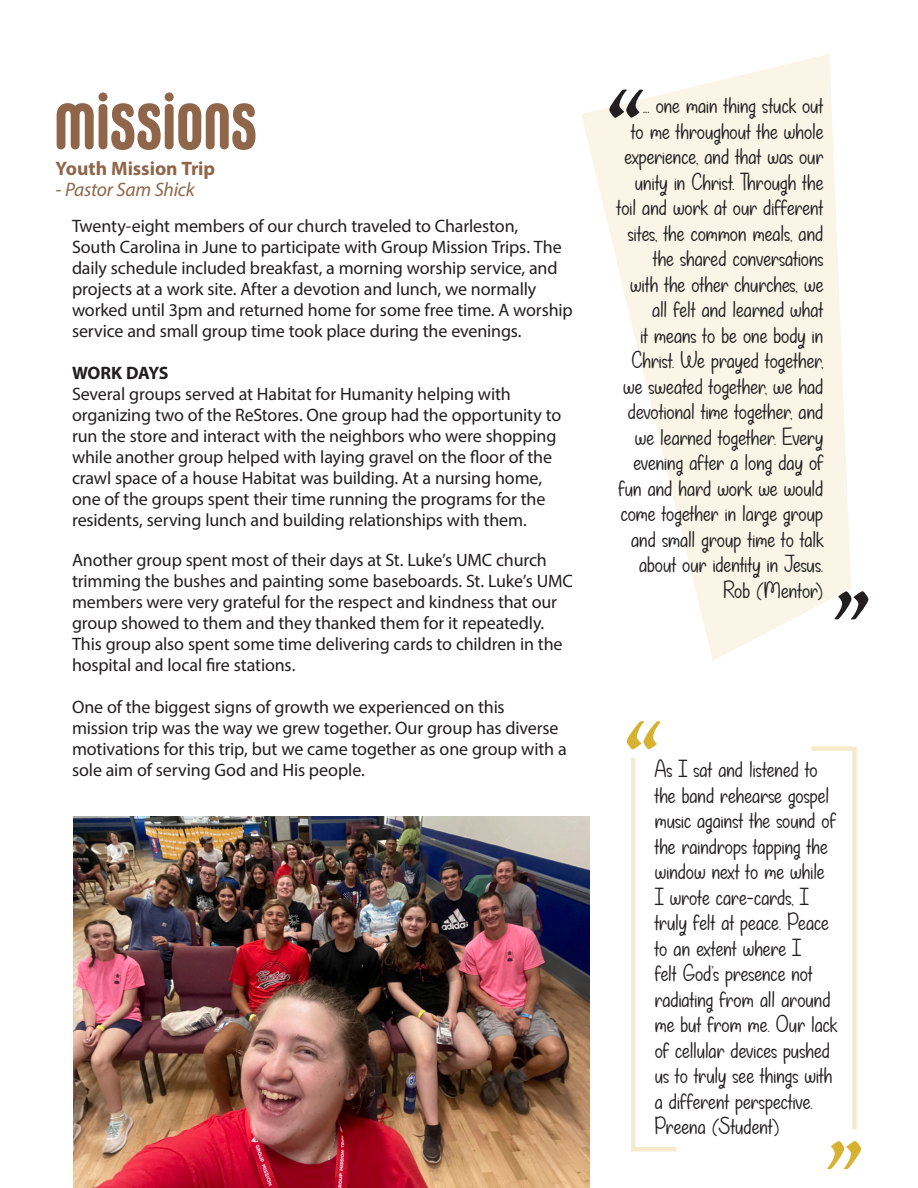
<style>
.page{position:relative;width:918px;height:1188px;background:#fff}
.page>*{position:absolute;margin:0;border:0;box-sizing:border-box;transform-origin:0 0}
.t1{font:700 75px "Carl Marx";letter-spacing:-.005em;color:#8f664a}
.t2{font:60px "BC Unciala Grand";color:#231f20}
.t3{font:60px "BC Unciala Grand";color:#d7b231}
.t4{font:27px/25.5px "Autumnin September";letter-spacing:.005em;color:#231f20;text-align:right}
.t5{font:700 19.5px "Myriad Pro";color:#8f664a}
.t6{font:italic 19.5px "Myriad Pro";letter-spacing:-.015em;color:#8f664a}
.t7{font:18px/21px "Myriad Pro";letter-spacing:-.01em;color:#231f20}
.t8{font:700 18px "Myriad Pro";letter-spacing:-.025em;color:#231f20}
</style>
<div class="page">
<svg style="left:581px;top:54px;width:270px;height:606px;fill:#faf5e7"></svg>
<img style="left:74px;top:816px;width:516px;height:372px">
<svg style="left:631px;top:758px;width:46px;height:394px"></svg>
<svg style="left:811px;top:746px;width:46px;height:384px"></svg>
<p class="t1" style="left:54px;top:81px;width:204px">missions</p>
<p class="t5" style="left:56px;top:156px;width:161px">Youth Mission Trip</p>
<p class="t6" style="left:56px;top:178px;width:141px">- Pastor Sam Shick</p>
<p class="t7" style="left:72px;top:215px;width:502px">Twenty-eight members of our church traveled to Charleston,<br>South Carolina in June to participate with Group Mission Trips. The daily schedule included breakfast, a morning worship service, and projects at a work site. After a devotion and lunch, we normally worked until 3pm and returned home for some free time. A worship service and small group time took place during the evenings.</p>
<p class="t8" style="left:72px;top:361px;width:98px">WORK DAYS</p>
<p class="t7" style="left:72px;top:383px;width:491px">Several groups served at Habitat for Humanity helping with organizing two of the ReStores. One group had the opportunity to run the store and interact with the neighbors who were shopping while another group helped with laying gravel on the floor of the crawl space of a house Habitat was building. At a nursing home, one of the groups spent their time running the programs for the residents, serving lunch and building relationships with them.</p>
<p class="t7" style="left:72px;top:549px;width:502px">Another group spent most of their days at St. Luke’s UMC church trimming the bushes and painting some baseboards. St. Luke’s UMC members were very grateful for the respect and kindness that our group showed to them and they thanked them for it repeatedly.<br>This group also spent some time delivering cards to children in the hospital and local fire stations.</p>
<p class="t7" style="left:72px;top:696px;width:496px">One of the biggest signs of growth we experienced on this<br>mission trip was the way we grew together. Our group has diverse motivations for this trip, but we came together as one group with a sole aim of serving God and His people.</p>
<p class="t2" style="left:606px;top:74px;width:41px">“</p>
<p class="t4" style="left:617px;top:93px;width:208px">... one main thing stuck out<br>to me throughout the whole experience, and that was our unity in Christ. Through the toil and work at our different sites, the common meals, and the shared conversations<br>with the other churches, we all felt and learned what<br>it means to be one body in<br>Christ. We prayed together, we sweated together, we had devotional time together, and we learned together. Every evening after a long day of fun and hard work we would come together in large group and small group time to talk about our identity in Jesus.<br>Rob (Mentor)</p>
<p class="t2" style="left:871px;top:635px;width:41px;rotate:-180deg">“</p>
<p class="t3" style="left:624px;top:706px;width:41px">“</p>
<p class="t4" style="left:655px;top:757px;width:184px;text-align:left">As I sat and listened to the band rehearse gospel music against the sound of the raindrops tapping the window next to me while<br>I wrote care-cards, I truly felt at peace. Peace to an extent where I<br>felt God’s presence not radiating from all around me but from me. Our lack of cellular devices pushed us to truly see things with a different perspective.<br>Preena (Student)</p>
<p class="t3" style="left:864px;top:1185px;width:41px;rotate:-180deg">“</p>
</div>
